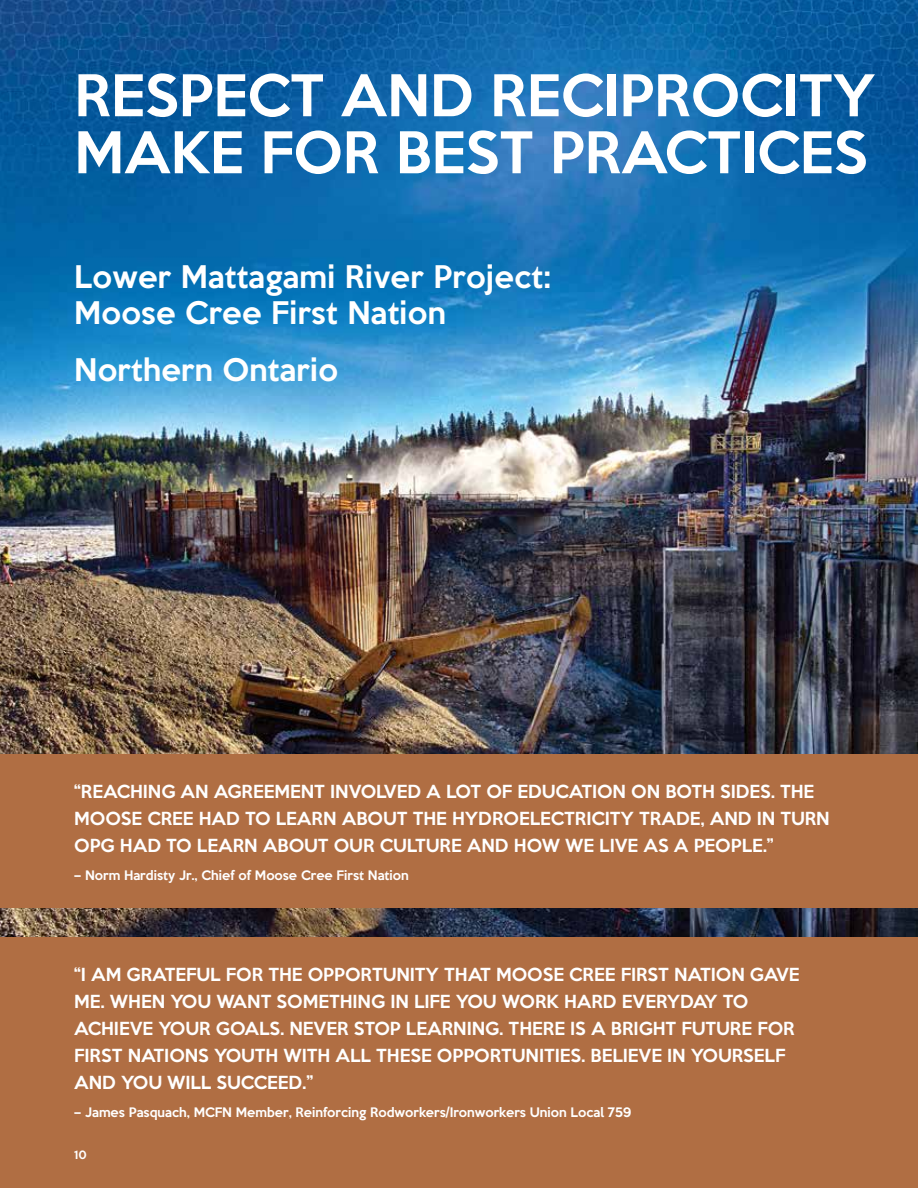
<style>
.page{position:relative;width:918px;height:1188px;background:#fff}
.page>*{position:absolute;margin:0;border:0;box-sizing:border-box;transform-origin:0 0}
.t1{font:500 52.5px/57px "Keep Calm";color:#fff}
.t2{font:500 28.5px/36px "Keep Calm";letter-spacing:.01em;color:#fff}
.t3{font:500 16.5px/27px "Keep Calm";color:#fff}
.t4{font:500 12px "Keep Calm";color:#fff}
.t5{font:500 10.5px "Keep Calm";color:#fff}
</style>
<div class="page">
<img style="left:0;top:0;width:918px;height:755px">
<img style="left:0;top:908px;width:918px;height:30px">
<div style="left:0;top:755px;width:918px;height:153px;background:#b06e43"></div>
<div style="left:0;top:938px;width:918px;height:250px;background:#b06e43"></div>
<h1 class="t1" style="left:74px;top:63px;width:802px">RESPECT AND RECIPROCITY<br>MAKE FOR BEST PRACTICES</h1>
<h2 class="t2" style="left:74px;top:257px;width:478px">Lower Mattagami River Project:<br>Moose Cree First Nation</h2>
<h2 class="t2" style="left:74px;top:349px;width:265px">Northern Ontario</h2>
<p class="t3" style="left:74px;top:776px;width:757px">“REACHING AN AGREEMENT INVOLVED A LOT OF EDUCATION ON BOTH SIDES. THE<br>MOOSE CREE HAD TO LEARN ABOUT THE HYDROELECTRICITY TRADE, AND IN TURN<br>OPG HAD TO LEARN ABOUT OUR CULTURE AND HOW WE LIVE AS A PEOPLE.”</p>
<p class="t4" style="left:74px;top:864px;width:336px">– Norm Hardisty Jr., Chief of Moose Cree First Nation</p>
<p class="t3" style="left:74px;top:960px;width:727px">“I AM GRATEFUL FOR THE OPPORTUNITY THAT MOOSE CREE FIRST NATION GAVE ME. WHEN YOU WANT SOMETHING IN LIFE YOU WORK HARD EVERYDAY TO ACHIEVE YOUR GOALS. NEVER STOP LEARNING. THERE IS A BRIGHT FUTURE FOR FIRST NATIONS YOUTH WITH ALL THESE OPPORTUNITIES. BELIEVE IN YOURSELF AND YOU WILL SUCCEED.”</p>
<p class="t4" style="left:74px;top:1102px;width:559px">– James Pasquach, MCFN Member, Reinforcing Rodworkers/Ironworkers Union Local 759</p>
<p class="t5" style="left:74px;top:1146px;width:14px">10</p>
</div>
